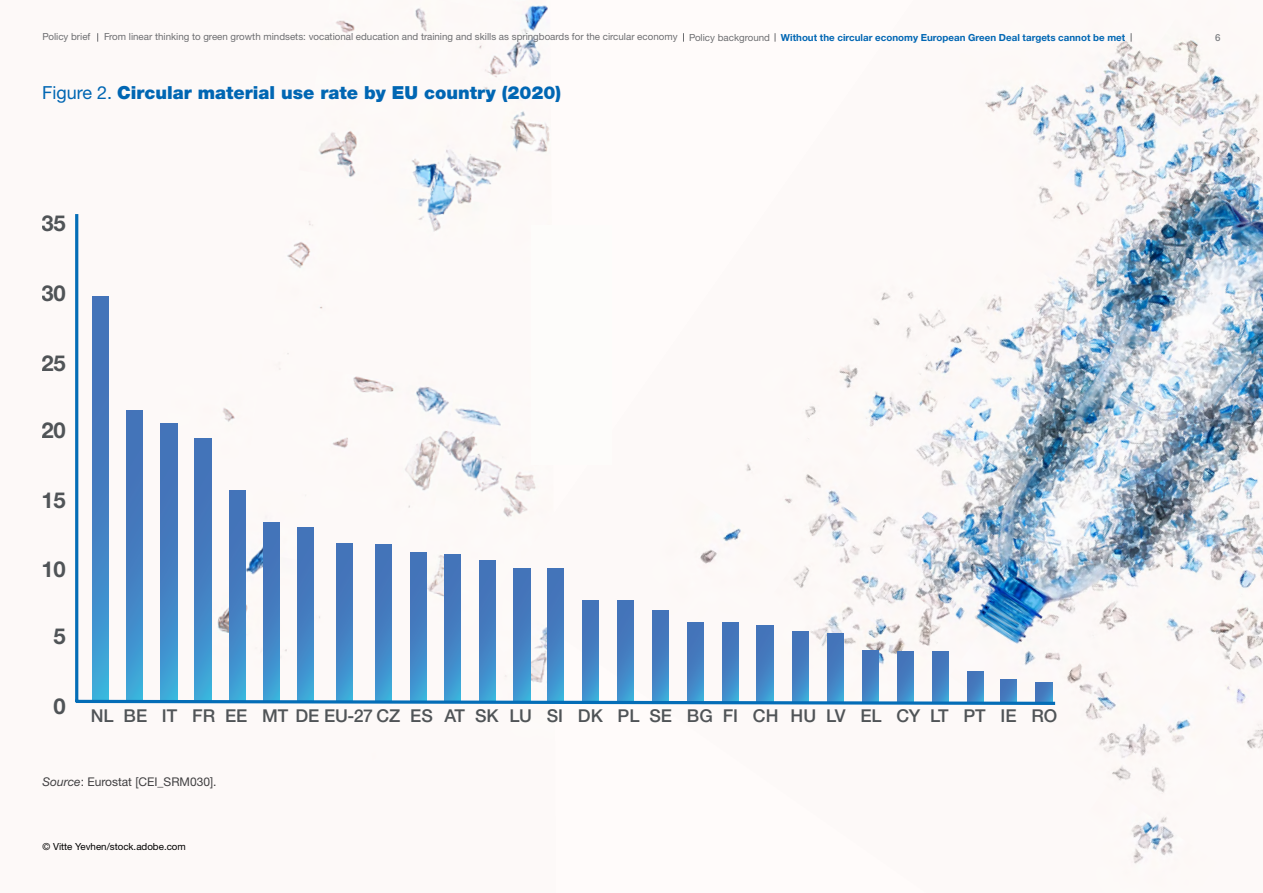
<style>
.page{position:relative;width:1263px;height:893px;background:#fff}
.page>*{position:absolute;margin:0;border:0;box-sizing:border-box;transform-origin:0 0}
.t1{font:700 22.05px "Helvetica Neue LTW1 G";color:#505457}
.t2{font:900 18px "Helvetica Neue LTW1 G";color:#0066b3}
.t3{font:500 17.7px "Helvetica Neue LTW1 G";color:#505457}
.t4{font:12px "Helvetica Neue LTW1 G";color:#414042}
.t5{font:9.75px "Helvetica Neue LTW1 G";color:#6d6e71}
.t6{font:9.75px "Helvetica Neue LTW1 G";color:#000}
.t7{font:500 9.75px "Helvetica Neue LTW1 G";color:#808285}
.s1{font-weight:700;color:#0066b3}
.s2{font-weight:400}
.s3{font-style:italic}
</style>
<div class="page">
<img style="left:98px;top:8px;width:400px;height:203px">
<img style="left:498px;top:0;width:765px;height:864px">
<svg style="left:75px;top:211px;width:983px;height:496px"></svg>
<p class="t5" style="left:43px;top:31px;width:49px">Policy brief</p>
<p class="t5" style="left:104px;top:31px;width:1023px">From linear thinking to green growth mindsets: vocational education and training and skills as springboards for the circular economy Policy background <span class="s1">Without the circular economy European Green Deal targets cannot be met</span></p>
<h2 class="t2" style="left:42px;top:82px;width:520px"><span class="s2">Figure 2.</span> Circular material use rate by EU country (2020)</h2>
<h1 class="t1" style="left:41px;top:210px;width:26px">35</h1>
<h1 class="t1" style="left:41px;top:280px;width:26px">30</h1>
<h1 class="t1" style="left:41px;top:349px;width:26px">25</h1>
<h1 class="t1" style="left:41px;top:417px;width:26px">20</h1>
<h1 class="t1" style="left:41px;top:486px;width:26px">15</h1>
<h1 class="t1" style="left:41px;top:555px;width:26px">10</h1>
<h1 class="t1" style="left:54px;top:623px;width:14px">5</h1>
<h3 class="t3" style="left:54px;top:705px;width:1005px"><sup>0</sup> NL BE IT FR EE MT DE EU-27 CZ ES AT SK LU SI DK PL SE BG FI CH HU LV EL CY LT PT IE RO</h3>
<p class="t4" style="left:43px;top:774px;width:175px"><span class="s3">Source</span>: Eurostat [CEI_SRM030].</p>
<p class="t6" style="left:43px;top:841px;width:145px">© Vitte Yevhen/stock.adobe.com</p>
<p class="t7" style="left:1215px;top:31px;width:7px">6</p>
</div>
